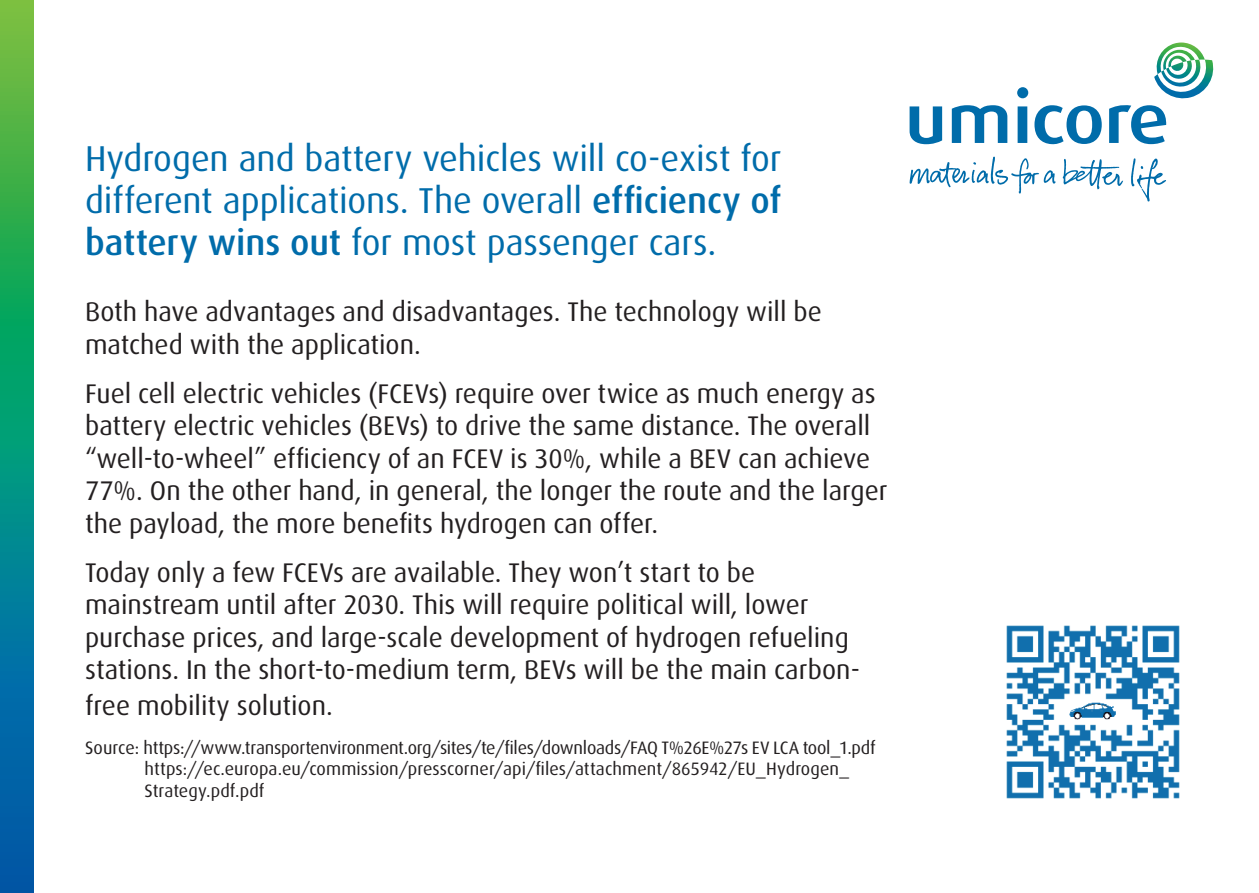
<style>
.page{position:relative;width:1259px;height:893px;background:#fff}
.page>*{position:absolute;margin:0;border:0;box-sizing:border-box;transform-origin:0 0}
.t1{font:36px/42px "Dax";letter-spacing:-.005em;color:#006caa;text-align:justify}
.t2{font:27px/32.4px "Dax";color:#231f20}
.t3{font:18px/21.6px "Dax";letter-spacing:-.005em;color:#231f20}
.s1{font-weight:500}
</style>
<div class="page">
<svg style="left:0;top:0;width:34px;height:893px;background:#189077"></svg>
<img style="left:1006px;top:625px;width:174px;height:174px">
<svg style="left:909px;top:43px;width:305px;height:101px"></svg>
<svg style="left:1131px;top:158px;width:35px;height:44px"></svg>
<svg style="left:909px;top:157px;width:146px;height:37px"></svg>
<svg style="left:1062px;top:159px;width:61px;height:30px"></svg>
<h1 class="t1" style="left:85px;top:138px;width:698px">Hydrogen and battery vehicles will co-exist for different applications. The overall <span class="s1">efficiency of battery wins out</span> for most passenger cars.</h1>
<p class="t2" style="left:85px;top:296px;width:738px">Both have advantages and disadvantages. The technology will be matched with the application.</p>
<p class="t2" style="left:85px;top:378px;width:804px">Fuel cell electric vehicles (FCEVs) require over twice as much energy as battery electric vehicles (BEVs) to drive the same distance. The overall “well-to-wheel” efficiency of an FCEV is 30%, while a BEV can achieve 77%. On the other hand, in general, the longer the route and the larger the payload, the more benefits hydrogen can offer.</p>
<p class="t2" style="left:85px;top:557px;width:776px">Today only a few FCEVs are available. They won’t start to be mainstream until after 2030. This will require political will, lower purchase prices, and large-scale development of hydrogen refueling stations. In the short-to-medium term, BEVs will be the main carbon-</p>
<p class="t2" style="left:85px;top:690px;width:249px">free mobility solution.</p>
<p class="t3" style="left:145px;top:737px;width:732px;text-indent:-60px">Source: https://www.transportenvironment.org/sites/te/files/downloads/FAQ T%26E%27s EV LCA tool_1.pdf https://ec.europa.eu/commission/presscorner/api/files/attachment/865942/EU_Hydrogen_<br>Strategy.pdf.pdf</p>
</div>
